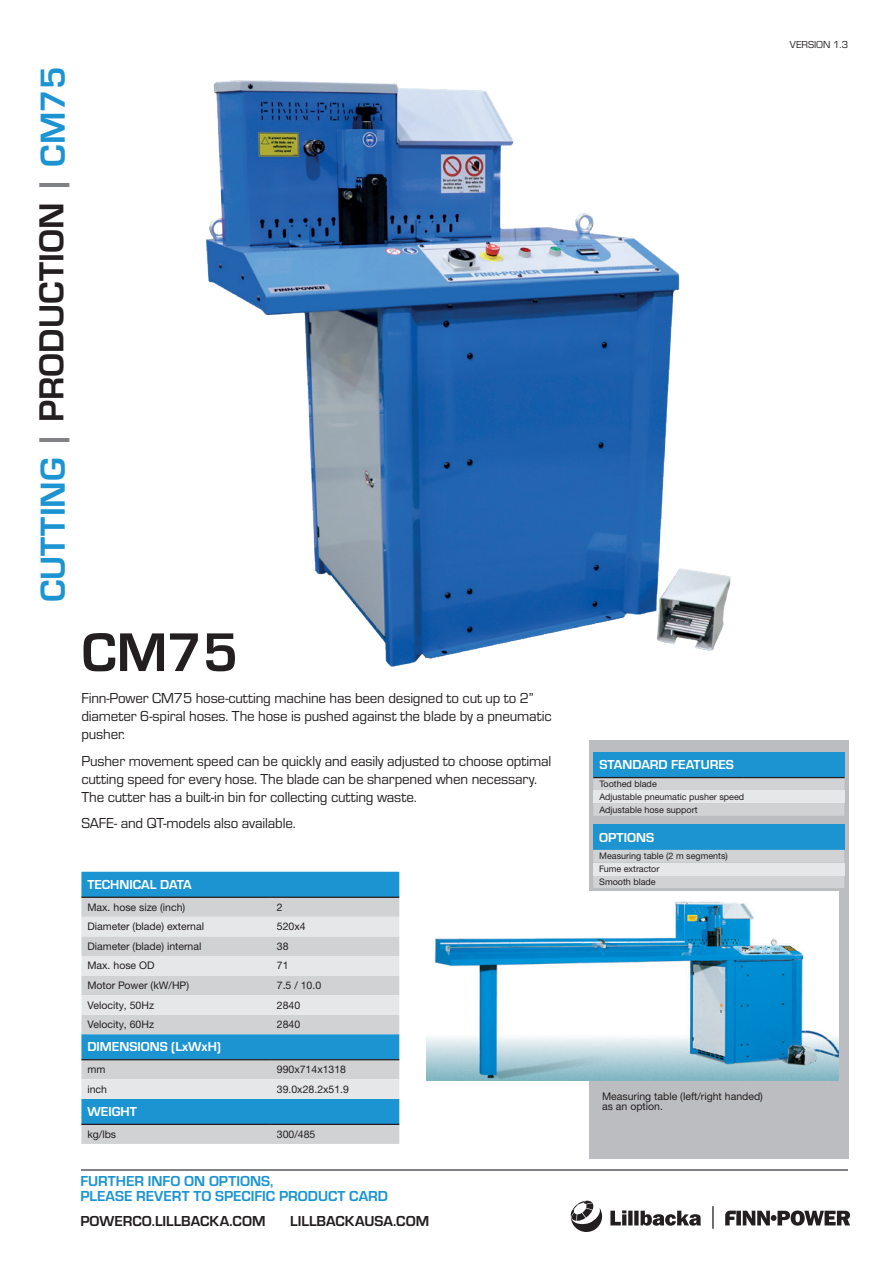
<style>
.page{position:relative;width:893px;height:1263px;background:#fff}
.page>*{position:absolute;margin:0;border:0;box-sizing:border-box;transform-origin:0 0}
.t1{font:700 56.4px "Eurostile";color:#231f20}
.t2{font:700 36px "Eurostile";color:#1c94d2}
.t3{font:15px/18px "Eurostile";letter-spacing:-.01em;color:#231f20}
.t4{font:700 15px/15px "Eurostile";color:#1c94d2}
.t5{font:700 15px "Eurostile";color:#231f20}
.t6{font:700 13.5px "Eurostile";color:#fff}
.t7{font:10.5px/10.5px "Helvetica Neue LTW1 G";color:#231f20}
.t8{font:10.5px "Eurostile";color:#231f20}
.t9{font:9px/12.8px "Helvetica Neue LTW1 G";color:#231f20}
.s1{color:#808285}
.s2{color:#231f20}
</style>
<div class="page">
<div style="left:589px;top:740px;width:260px;height:419px;background:#bcbdc0"></div>
<svg style="left:610px;top:1206px;width:104px;height:23px"></svg>
<svg style="left:570px;top:1200px;width:32px;height:32px"></svg>
<svg style="left:725px;top:1210px;width:125px;height:16px"></svg>
<hr style="left:81px;top:1169px;width:767px;height:1px;background:#808285">
<div style="left:81px;top:872px;width:318px;height:25px;background:#1c94d2"></div>
<svg style="left:81px;top:898px;width:318px;height:246px;background:#89b9d2"></svg>
<svg style="left:81px;top:917px;width:318px;height:182px;background:#c1d2dc"></svg>
<hr style="left:81px;top:897px;width:190px;height:1px;background:#231f20">
<hr style="left:271px;top:897px;width:128px;height:1px;background:#231f20">
<hr style="left:81px;top:1059px;width:190px;height:1px;background:#231f20">
<hr style="left:271px;top:1059px;width:128px;height:1px;background:#231f20">
<hr style="left:81px;top:1124px;width:190px;height:1px;background:#231f20">
<hr style="left:271px;top:1124px;width:128px;height:1px;background:#231f20">
<img style="left:206px;top:80px;width:525px;height:587px">
<div style="left:593px;top:824px;width:251px;height:26px;background:#1c94d2"></div>
<div style="left:593px;top:850px;width:251px;height:38px;background:#d1d2d4"></div>
<div style="left:593px;top:863px;width:251px;height:12px;background:#e6e7e9"></div>
<img style="left:426px;top:892px;width:413px;height:189px">
<div style="left:593px;top:752px;width:251px;height:25px;background:#1c94d2"></div>
<div style="left:593px;top:778px;width:251px;height:38px;background:#d1d2d4"></div>
<div style="left:593px;top:790px;width:251px;height:13px;background:#e6e7e9"></div>
<hr style="left:593px;top:777px;width:151px;height:1px;background:#231f20">
<hr style="left:744px;top:777px;width:100px;height:1px;background:#231f20">
<h2 class="t2" style="left:27px;top:602px;width:537px;rotate:-90deg">CUTTING <span class="s1">|</span> <span class="s2">PRODUCTION</span> <span class="s1">|</span> CM75</h2>
<h1 class="t1" style="left:81px;top:612px;width:158px">CM75</h1>
<p class="t3" style="left:81px;top:689px;width:472px">Finn-Power CM75 hose-cutting machine has been designed to cut up to 2” diameter 6-spiral hoses. The hose is pushed against the blade by a pneumatic pusher.</p>
<p class="t3" style="left:81px;top:751px;width:471px">Pusher movement speed can be quickly and easily adjusted to choose optimal cutting speed for every hose. The blade can be sharpened when necessary.<br>The cutter has a built-in bin for collecting cutting waste.</p>
<p class="t3" style="left:81px;top:814px;width:216px">SAFE- and QT-models also available.</p>
<p class="t6" style="left:87px;top:875px;width:106px">TECHNICAL DATA</p>
<p class="t7" style="left:87px;top:902px;width:99px">Max. hose size (inch)</p>
<p class="t7" style="left:277px;top:902px;width:7px">2</p>
<p class="t7" style="left:87px;top:921px;width:118px">Diameter (blade) external</p>
<p class="t7" style="left:277px;top:921px;width:30px">520x4</p>
<p class="t7" style="left:87px;top:941px;width:115px">Diameter (blade) internal</p>
<p class="t7" style="left:277px;top:941px;width:13px">38</p>
<p class="t7" style="left:87px;top:960px;width:69px">Max. hose OD</p>
<p class="t7" style="left:277px;top:960px;width:13px">71</p>
<p class="t7" style="left:87px;top:980px;width:103px">Motor Power (kW/HP)</p>
<p class="t7" style="left:277px;top:980px;width:46px">7.5 / 10.0</p>
<p class="t7" style="left:87px;top:999px;width:68px">Velocity, 50Hz</p>
<p class="t7" style="left:277px;top:999px;width:25px">2840</p>
<p class="t7" style="left:87px;top:1019px;width:68px">Velocity, 60Hz</p>
<p class="t7" style="left:277px;top:1019px;width:25px">2840</p>
<p class="t6" style="left:87px;top:1037px;width:135px">DIMENSIONS (LxWxH)</p>
<p class="t7" style="left:87px;top:1064px;width:19px">mm</p>
<p class="t7" style="left:277px;top:1064px;width:71px">990x714x1318</p>
<p class="t7" style="left:87px;top:1084px;width:21px">inch</p>
<p class="t7" style="left:277px;top:1084px;width:74px">39.0x28.2x51.9</p>
<p class="t6" style="left:87px;top:1102px;width:51px">WEIGHT</p>
<p class="t7" style="left:87px;top:1129px;width:30px">kg/lbs</p>
<p class="t7" style="left:277px;top:1129px;width:40px">300/485</p>
<p class="t4" style="left:80px;top:1173px;width:309px">FURTHER INFO ON OPTIONS,<br>PLEASE REVERT TO SPECIFIC PRODUCT CARD</p>
<p class="t5" style="left:80px;top:1210px;width:187px">POWERCO.LILLBACKA.COM</p>
<p class="t5" style="left:290px;top:1210px;width:140px">LILLBACKAUSA.COM</p>
<p class="t8" style="left:790px;top:38px;width:60px">VERSION 1.3</p>
<p class="t6" style="left:599px;top:755px;width:136px">STANDARD FEATURES</p>
<p class="t9" style="left:599px;top:778px;width:146px">Toothed blade<br>Adjustable pneumatic pusher speed<br>Adjustable hose support</p>
<p class="t6" style="left:599px;top:827px;width:56px">OPTIONS</p>
<p class="t9" style="left:599px;top:850px;width:130px">Measuring table (2 m segments)<br>Fume extractor<br>Smooth blade</p>
<p class="t7" style="left:602px;top:1091px;width:162px">Measuring table (left/right handed) as an option.</p>
</div>
